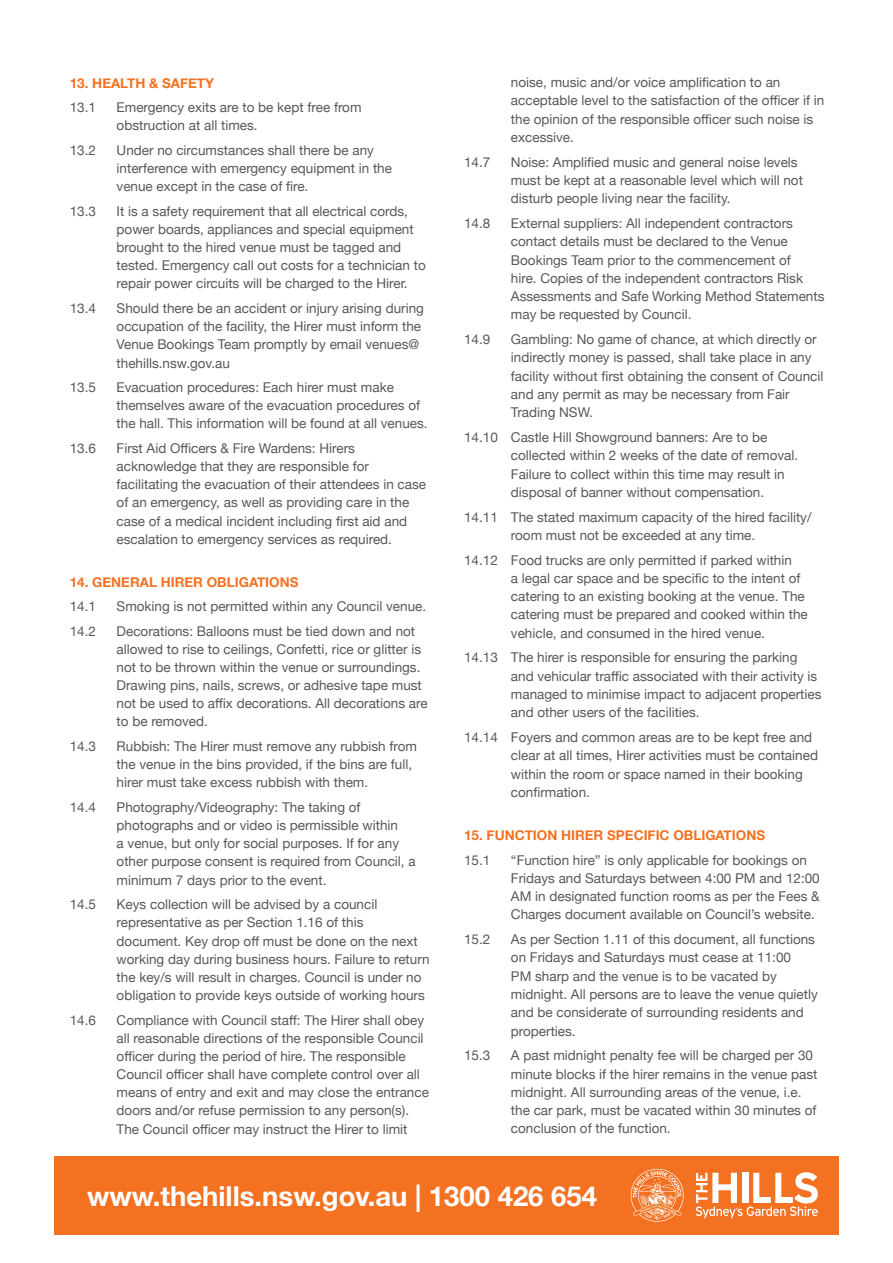
<style>
.page{position:relative;width:893px;height:1263px;background:#fff}
.page>*{position:absolute;margin:0;border:0;box-sizing:border-box;transform-origin:0 0}
.t1{font:700 27.45px "Helvetica Neue";color:#fff}
.t2{font:13.5px/18.3px "Helvetica Neue";color:#57585a}
.t3{font:700 13.5px "Helvetica Neue";color:#f37121}
</style>
<div class="page">
<div style="left:54px;top:1156px;width:785px;height:78px;background:#f37121"></div>
<svg style="left:696px;top:1172px;width:122px;height:46px"></svg>
<svg style="left:631px;top:1169px;width:53px;height:53px"></svg>
<p class="t3" style="left:70px;top:72px;width:146px">13. HEALTH &amp; SAFETY</p>
<p class="t2" style="left:70px;top:99px;width:28px">13.1</p>
<p class="t2" style="left:117px;top:99px;width:246px">Emergency exits are to be kept free from obstruction at all times.</p>
<p class="t2" style="left:70px;top:142px;width:28px">13.2</p>
<p class="t2" style="left:117px;top:142px;width:277px">Under no circumstances shall there be any interference with emergency equipment in the venue except in the case of fire.</p>
<p class="t2" style="left:70px;top:203px;width:28px">13.3</p>
<p class="t2" style="left:117px;top:203px;width:311px">It is a safety requirement that all electrical cords, power boards, appliances and special equipment brought to the hired venue must be tagged and tested. Emergency call out costs for a technician to repair power circuits will be charged to the Hirer.</p>
<p class="t2" style="left:70px;top:300px;width:28px">13.4</p>
<p class="t2" style="left:117px;top:300px;width:309px">Should there be an accident or injury arising during occupation of the facility, the Hirer must inform the Venue Bookings Team promptly by email venues@ thehills.nsw.gov.au</p>
<p class="t2" style="left:70px;top:379px;width:28px">13.5</p>
<p class="t2" style="left:117px;top:379px;width:313px">Evacuation procedures: Each hirer must make themselves aware of the evacuation procedures of the hall. This information will be found at all venues.</p>
<p class="t2" style="left:70px;top:440px;width:28px">13.6</p>
<p class="t2" style="left:117px;top:440px;width:311px">First Aid Officers &amp; Fire Wardens: Hirers acknowledge that they are responsible for facilitating the evacuation of their attendees in case of an emergency, as well as providing care in the case of a medical incident including first aid and escalation to emergency services as required.</p>
<p class="t3" style="left:70px;top:571px;width:230px">14. GENERAL HIRER OBLIGATIONS</p>
<p class="t2" style="left:70px;top:598px;width:28px">14.1</p>
<p class="t2" style="left:117px;top:598px;width:311px">Smoking is not permitted within any Council venue.</p>
<p class="t2" style="left:70px;top:622px;width:28px">14.2</p>
<p class="t2" style="left:117px;top:622px;width:313px">Decorations: Balloons must be tied down and not allowed to rise to ceilings, Confetti, rice or glitter is not to be thrown within the venue or surroundings.<br>Drawing pins, nails, screws, or adhesive tape must not be used to affix decorations. All decorations are to be removed.</p>
<p class="t2" style="left:70px;top:738px;width:28px">14.3</p>
<p class="t2" style="left:117px;top:738px;width:302px">Rubbish: The Hirer must remove any rubbish from the venue in the bins provided, if the bins are full, hirer must take excess rubbish with them.</p>
<p class="t2" style="left:70px;top:799px;width:28px">14.4</p>
<p class="t2" style="left:117px;top:799px;width:301px">Photography/Videography: The taking of photographs and or video is permissible within<br>a venue, but only for social purposes. If for any other purpose consent is required from Council, a minimum 7 days prior to the event.</p>
<p class="t2" style="left:70px;top:896px;width:28px">14.5</p>
<p class="t2" style="left:117px;top:896px;width:315px">Keys collection will be advised by a council representative as per Section 1.16 of this document. Key drop off must be done on the next working day during business hours. Failure to return the key/s will result in charges. Council is under no obligation to provide keys outside of working hours</p>
<p class="t2" style="left:70px;top:1011px;width:28px">14.6</p>
<p class="t2" style="left:117px;top:1011px;width:314px">Compliance with Council staff: The Hirer shall obey all reasonable directions of the responsible Council officer during the period of hire. The responsible Council officer shall have complete control over all means of entry and exit and may close the entrance doors and/or refuse permission to any person(s).<br>The Council officer may instruct the Hirer to limit</p>
<p class="t2" style="left:511px;top:74px;width:315px">noise, music and/or voice amplification to an acceptable level to the satisfaction of the officer if in the opinion of the responsible officer such noise is excessive.</p>
<p class="t2" style="left:464px;top:154px;width:28px">14.7</p>
<p class="t2" style="left:511px;top:154px;width:294px">Noise: Amplified music and general noise levels must be kept at a reasonable level which will not disturb people living near the facility.</p>
<p class="t2" style="left:464px;top:215px;width:28px">14.8</p>
<p class="t2" style="left:511px;top:215px;width:315px">External suppliers: All independent contractors contact details must be declared to the Venue Bookings Team prior to the commencement of<br>hire. Copies of the independent contractors Risk Assessments and Safe Working Method Statements may be requested by Council.</p>
<p class="t2" style="left:464px;top:331px;width:28px">14.9</p>
<p class="t2" style="left:511px;top:331px;width:314px">Gambling: No game of chance, at which directly or indirectly money is passed, shall take place in any facility without first obtaining the consent of Council and any permit as may be necessary from Fair Trading NSW.</p>
<p class="t2" style="left:511px;top:429px;width:289px;text-indent:-47px">14.10 Castle Hill Showground banners: Are to be collected within 2 weeks of the date of removal.<br>Failure to collect within this time may result in disposal of banner without compensation.</p>
<p class="t2" style="left:511px;top:508px;width:302px;text-indent:-47px">14.11 The stated maximum capacity of the hired facility/ room must not be exceeded at any time.</p>
<p class="t2" style="left:511px;top:551px;width:298px;text-indent:-47px">14.12 Food trucks are only permitted if parked within<br>a legal car space and be specific to the intent of catering to an existing booking at the venue. The catering must be prepared and cooked within the vehicle, and consumed in the hired venue.</p>
<p class="t2" style="left:511px;top:649px;width:312px;text-indent:-47px">14.13 The hirer is responsible for ensuring the parking and vehicular traffic associated with their activity is managed to minimise impact to adjacent properties and other users of the facilities.</p>
<p class="t2" style="left:511px;top:729px;width:309px;text-indent:-47px">14.14 Foyers and common areas are to be kept free and clear at all times, Hirer activities must be contained within the room or space named in their booking confirmation.</p>
<p class="t3" style="left:464px;top:824px;width:302px">15. FUNCTION HIRER SPECIFIC OBLIGATIONS</p>
<p class="t2" style="left:464px;top:851px;width:28px">15.1</p>
<p class="t2" style="left:511px;top:851px;width:310px">“Function hire” is only applicable for bookings on Fridays and Saturdays between 4:00 PM and 12:00<br>AM in designated function rooms as per the Fees &amp; Charges document available on Council’s website.</p>
<p class="t2" style="left:464px;top:931px;width:28px">15.2</p>
<p class="t2" style="left:511px;top:931px;width:308px">As per Section 1.11 of this document, all functions on Fridays and Saturdays must cease at 11:00<br>PM sharp and the venue is to be vacated by midnight. All persons are to leave the venue quietly and be considerate of surrounding residents and properties.</p>
<p class="t2" style="left:464px;top:1047px;width:28px">15.3</p>
<p class="t2" style="left:511px;top:1047px;width:308px">A past midnight penalty fee will be charged per 30 minute blocks if the hirer remains in the venue past midnight. All surrounding areas of the venue, i.e. the car park, must be vacated within 30 minutes of conclusion of the function.</p>
<h1 class="t1" style="left:87px;top:1174px;width:511px">www.thehills.nsw.gov.au | 1300 426 654</h1>
</div>
